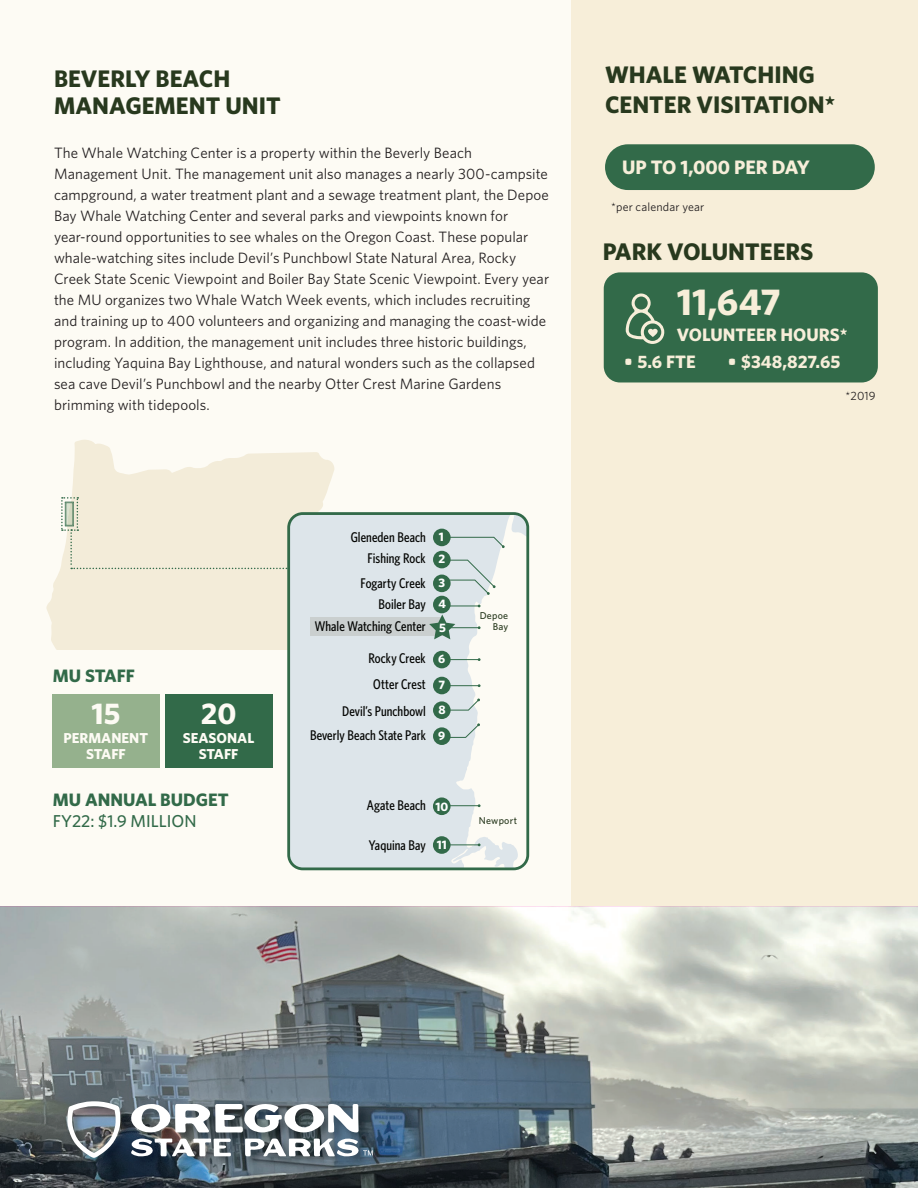
<style>
.page{position:relative;width:918px;height:1188px;background:#fff}
.page>*{position:absolute;margin:0;border:0;box-sizing:border-box;transform-origin:0 0}
.t1{font:700 37.5px "Whitney";color:#f7eed9}
.t2{font:700 30px "Whitney";color:#fdfbf4}
.t3{font:700 24px/27px "Whitney";color:#28391e}
.t4{font:700 19.5px "Whitney";color:#f7eed9}
.t5{font:700 18px "Whitney";color:#f7eed9}
.t6{font:700 18px "Whitney";color:#326a49}
.t7{font:500 17.25px "Whitney";color:#326a49}
.t8{font:15px/21px "Whitney";color:#231f20}
.t9{font:700 14.4px/15.6px "Whitney";color:#fdfbf4;text-align:center}
.t10{font:500 14.1px/21.6px "Whitney Condensed";color:#040503;text-align:right}
.t11{font:700 12.3px "Whitney";color:#fff}
.t12{font:12px "Whitney";letter-spacing:.015em;color:#231f20}
.t13{font:500 9.9px/11.4px "Whitney";letter-spacing:.025em;color:#28391e;text-align:right}
</style>
<div class="page">
<div style="left:570px;top:0;width:348px;height:906px;background:#f7eed9"></div>
<div style="left:0;top:0;width:570px;height:906px;background:#fdfbf4"></div>
<img style="left:0;top:906px;width:918px;height:282px">
<div style="left:604px;top:272px;width:274px;height:110px;background:#326a49;border-radius:16px"></div>
<img style="left:65px;top:1099px;width:320px;height:71px">
<svg style="left:67px;top:1101px;width:53px;height:57px"></svg>
<svg style="left:129px;top:1104px;width:244px;height:52px"></svg>
<svg style="left:626px;top:294px;width:38px;height:50px"></svg>
<div style="left:605px;top:144px;width:270px;height:46px;background:#326a49;border-radius:23px"></div>
<div style="left:53px;top:695px;width:107px;height:73px;background:#95b18d"></div>
<div style="left:165px;top:695px;width:107px;height:73px;background:#326a49"></div>
<svg style="left:46px;top:440px;width:289px;height:210px;fill:#f3ecd9"></svg>
<div style="left:289px;top:514px;width:239px;height:355px;background:#dde5ea;border-radius:14px"></div>
<div style="left:287px;top:512px;width:242px;height:358px;border:3px solid #326a49;border-radius:14px"></div>
<div style="left:310px;top:618px;width:133px;height:18px;background:#cacfcf"></div>
<div style="left:61px;top:497px;width:228px;height:72px;background:#f3ecd9"></div>
<svg style="left:429px;top:514px;width:99px;height:355px"></svg>
<h3 class="t3" style="left:54px;top:65px;width:228px">BEVERLY BEACH<br>MANAGEMENT UNIT</h3>
<p class="t8" style="left:54px;top:143px;width:497px">The Whale Watching Center is a property within the Beverly Beach Management Unit. The management unit also manages a nearly 300-campsite campground, a water treatment plant and a sewage treatment plant, the Depoe Bay Whale Watching Center and several parks and viewpoints known for year-round opportunities to see whales on the Oregon Coast. These popular whale-watching sites include Devil’s Punchbowl State Natural Area, Rocky Creek State Scenic Viewpoint and Boiler Bay State Scenic Viewpoint. Every year the MU organizes two Whale Watch Week events, which includes recruiting and training up to 400 volunteers and organizing and managing the coast-wide program. In addition, the management unit includes three historic buildings, including Yaquina Bay Lighthouse, and natural wonders such as the collapsed sea cave Devil’s Punchbowl and the nearby Otter Crest Marine Gardens brimming with tidepools.</p>
<p class="t6" style="left:53px;top:666px;width:83px">MU STAFF</p>
<h2 class="t2" style="left:91px;top:696px;width:30px">15</h2>
<p class="t9" style="left:64px;top:730px;width:86px">PERMANENT<br>STAFF</p>
<h2 class="t2" style="left:201px;top:696px;width:37px">20</h2>
<p class="t9" style="left:183px;top:730px;width:73px">SEASONAL<br>STAFF</p>
<p class="t10" style="left:351px;top:527px;width:77px">Gleneden Beach<br>Fishing Rock</p>
<p class="t10" style="left:315px;top:573px;width:112px">Fogarty Creek<br>Boiler Bay<br>Whale Watching Center</p>
<p class="t10" style="left:342px;top:646px;width:85px;line-height:26.1px">Rocky Creek<br>Otter Crest<br>Devil’s Punchbowl</p>
<p class="t10" style="left:310px;top:726px;width:117px">Beverly Beach State Park</p>
<p class="t11" style="left:439px;top:530px;width:7px">1</p>
<p class="t11" style="left:438px;top:552px;width:8px">2</p>
<p class="t11" style="left:438px;top:576px;width:8px">3</p>
<p class="t11" style="left:439px;top:621px;width:8px">5</p>
<p class="t11" style="left:438px;top:597px;width:9px">4</p>
<p class="t11" style="left:438px;top:652px;width:9px">6</p>
<p class="t11" style="left:438px;top:678px;width:8px">7</p>
<p class="t11" style="left:438px;top:702px;width:9px">8</p>
<p class="t11" style="left:438px;top:728px;width:9px">9</p>
<p class="t13" style="left:480px;top:609px;width:30px">Depoe<br>Bay</p>
<p class="t6" style="left:53px;top:790px;width:177px">MU ANNUAL BUDGET</p>
<p class="t7" style="left:53px;top:811px;width:145px">FY22: $1.9 MILLION</p>
<p class="t10" style="left:367px;top:796px;width:60px">Agate Beach</p>
<p class="t10" style="left:369px;top:835px;width:59px">Yaquina Bay</p>
<p class="t11" style="left:435px;top:799px;width:14px">10</p>
<p class="t11" style="left:437px;top:838px;width:12px">11</p>
<p class="t13" style="left:479px;top:815px;width:40px">Newport</p>
<h3 class="t3" style="left:605px;top:60px;width:232px;line-height:30px">WHALE WATCHING<br>CENTER VISITATION*</h3>
<h3 class="t4" style="left:622px;top:156px;width:189px">UP TO 1,000 PER DAY</h3>
<p class="t12" style="left:611px;top:203px;width:95px">*per calendar year</p>
<h3 class="t3" style="left:603px;top:239px;width:212px">PARK VOLUNTEERS</h3>
<h1 class="t1" style="left:677px;top:280px;width:105px">11,647</h1>
<p class="t5" style="left:677px;top:325px;width:172px">VOLUNTEER HOURS*</p>
<p class="t5" style="left:624px;top:352px;width:73px">• 5.6 FTE</p>
<p class="t5" style="left:728px;top:352px;width:114px">• $348,827.65</p>
<p class="t12" style="left:845px;top:391px;width:32px">*2019</p>
</div>
